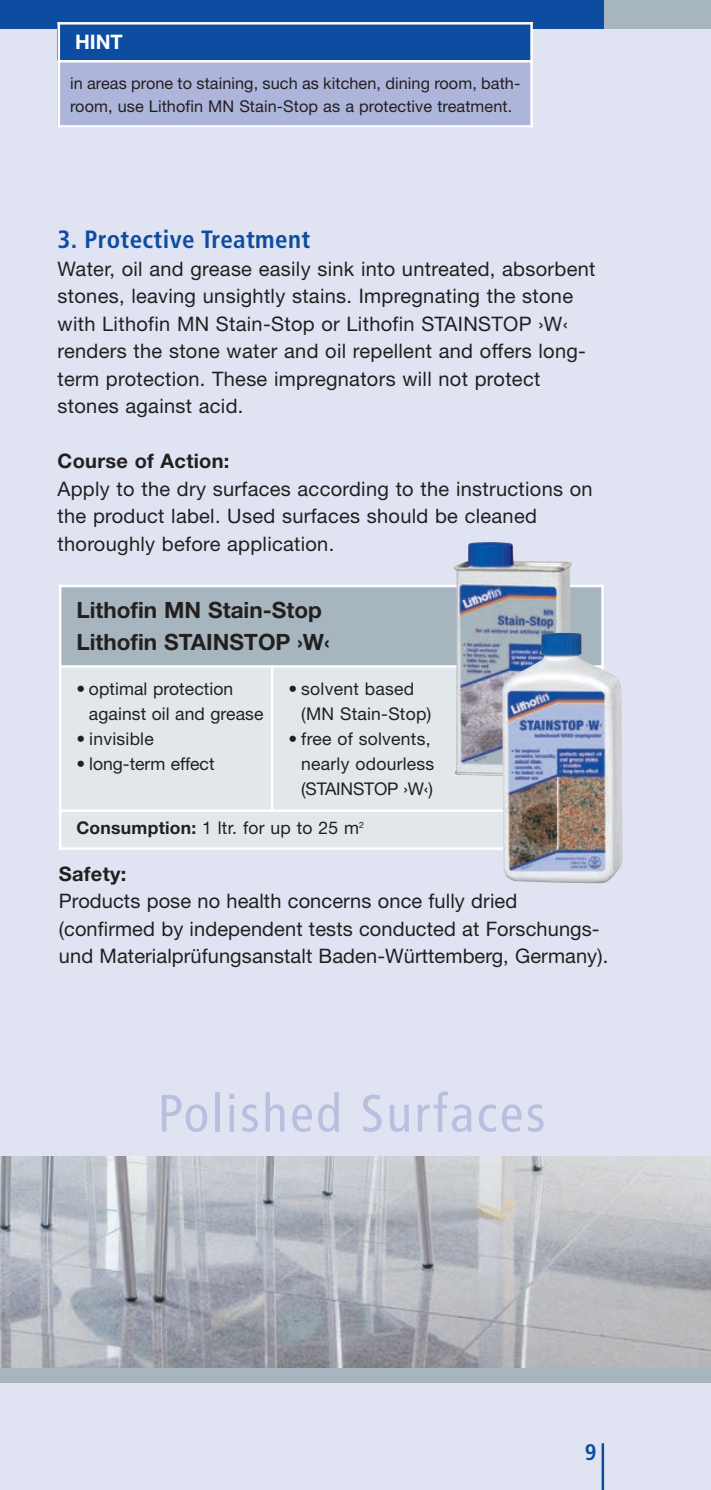
<style>
.page{position:relative;width:711px;height:1490px;background:#fff}
.page>*{position:absolute;margin:0;border:0;box-sizing:border-box;transform-origin:0 0}
.t1{font:condensed 52.5px "Frutiger";letter-spacing:.05em;color:#babfe0}
.t2{font:700 condensed 25px "Frutiger";letter-spacing:.015em;color:#0d4da1}
.t3{font:700 22.5px/32.5px "Helvetica Neue";color:#231f20}
.t4{font:700 condensed 22.5px "Frutiger";color:#0d4da1}
.t5{font:20px/27.5px "Helvetica Neue";letter-spacing:.015em;color:#231f20}
.t6{font:700 20px "Helvetica Neue";letter-spacing:.015em;color:#231f20}
.t7{font:700 20px "Helvetica Neue";color:#fff}
.t8{font:17.5px/25px "Helvetica Neue";letter-spacing:.015em;color:#231f20}
.t9{font:16.25px/22.5px "Helvetica Neue";letter-spacing:.005em;color:#231f20}
.s1{font-weight:700}
</style>
<div class="page">
<hr style="left:0;top:0;width:1px;height:1490px;background:#e0e4f2">
<div style="left:1px;top:0;width:709px;height:1490px;background:#e0e4f2"></div>
<hr style="left:601px;top:1443px;width:3px;height:47px;background:#0d4da1">
<div style="left:603px;top:0;width:107px;height:29px;background:#a7b6be"></div>
<div style="left:0;top:0;width:603px;height:29px;background:#0d4da1"></div>
<img style="left:0;top:1156px;width:710px;height:213px">
<div style="left:0;top:1369px;width:710px;height:14px;background:#a7b6be"></div>
<div style="left:57px;top:22px;width:474px;height:39px;background:#0d4da1"></div>
<div style="left:57px;top:61px;width:474px;height:67px;background:#aeb5db"></div>
<hr style="left:57px;top:22px;width:3px;height:106px;background:#fff">
<hr style="left:530px;top:22px;width:2px;height:106px;background:#fff">
<hr style="left:57px;top:22px;width:475px;height:3px;background:#fff">
<hr style="left:57px;top:60px;width:475px;height:3px;background:#fff">
<hr style="left:57px;top:125px;width:475px;height:3px;background:#fff">
<div style="left:59px;top:585px;width:543px;height:81px;background:#a7b6be"></div>
<div style="left:59px;top:666px;width:213px;height:145px;background:#e1e7ea"></div>
<div style="left:272px;top:666px;width:331px;height:145px;background:#e1e7ea"></div>
<div style="left:59px;top:811px;width:543px;height:39px;background:#e1e7ea"></div>
<hr style="left:59px;top:585px;width:2px;height:265px;background:#fff">
<hr style="left:271px;top:665px;width:2px;height:147px;background:#fff">
<hr style="left:601px;top:585px;width:2px;height:265px;background:#fff">
<hr style="left:59px;top:585px;width:544px;height:2px;background:#fff">
<hr style="left:59px;top:665px;width:544px;height:3px;background:#fff">
<hr style="left:59px;top:809px;width:544px;height:3px;background:#fff">
<hr style="left:59px;top:847px;width:544px;height:3px;background:#fff">
<img style="left:453px;top:542px;width:119px;height:234px">
<img style="left:501px;top:633px;width:121px;height:250px">
<p class="t7" style="left:75px;top:35px;width:49px">HINT</p>
<p class="t9" style="left:70px;top:74px;width:451px">in areas prone to staining, such as kitchen, dining room, bath&shy;room, use Lithofin MN Stain-Stop as a protective treatment.</p>
<p class="t2" style="left:57px;top:230px;width:254px">3. Protective Treatment</p>
<p class="t5" style="left:57px;top:257px;width:539px">Water, oil and grease easily sink into untreated, absorbent stones, leaving unsightly stains. Impregnating the stone with Lithofin MN Stain-Stop or Lithofin STAINSTOP ›W‹ renders the stone water and oil repellent and offers long&shy;term protection. These impregnators will not protect stones against acid.</p>
<p class="t6" style="left:57px;top:454px;width:173px">Course of Action:</p>
<p class="t5" style="left:57px;top:477px;width:536px">Apply to the dry surfaces according to the instructions on the product label. Used surfaces should be cleaned thoroughly before application.</p>
<p class="t3" style="left:76px;top:596px;width:254px">Lithofin MN Stain-Stop<br>Lithofin STAINSTOP ›W‹</p>
<p class="t8" style="left:89px;top:678px;width:176px;text-indent:-12px">• optimal protection against oil and grease</p>
<p class="t8" style="left:76px;top:728px;width:79px">• invisible</p>
<p class="t8" style="left:76px;top:753px;width:140px">• long-term effect</p>
<p class="t8" style="left:301px;top:678px;width:131px;text-indent:-13px">• solvent based (MN Stain-Stop)</p>
<p class="t8" style="left:301px;top:728px;width:135px;text-indent:-13px">• free of solvents, nearly odourless (STAINSTOP ›W‹)</p>
<p class="t8" style="left:76px;top:817px;width:289px"><span class="s1">Consumption:</span> 1 ltr. for up to 25 m<sup>2</sup></p>
<p class="t6" style="left:59px;top:866px;width:69px">Safety:</p>
<p class="t5" style="left:59px;top:889px;width:550px">Products pose no health concerns once fully dried (confirmed by independent tests conducted at Forschungs&shy;und Materialprüfungsanstalt Baden-Württemberg, Germany).</p>
<h1 class="t1" style="left:158px;top:1092px;width:389px">Polished Surfaces</h1>
<p class="t4" style="left:584px;top:1443px;width:13px">9</p>
</div>
